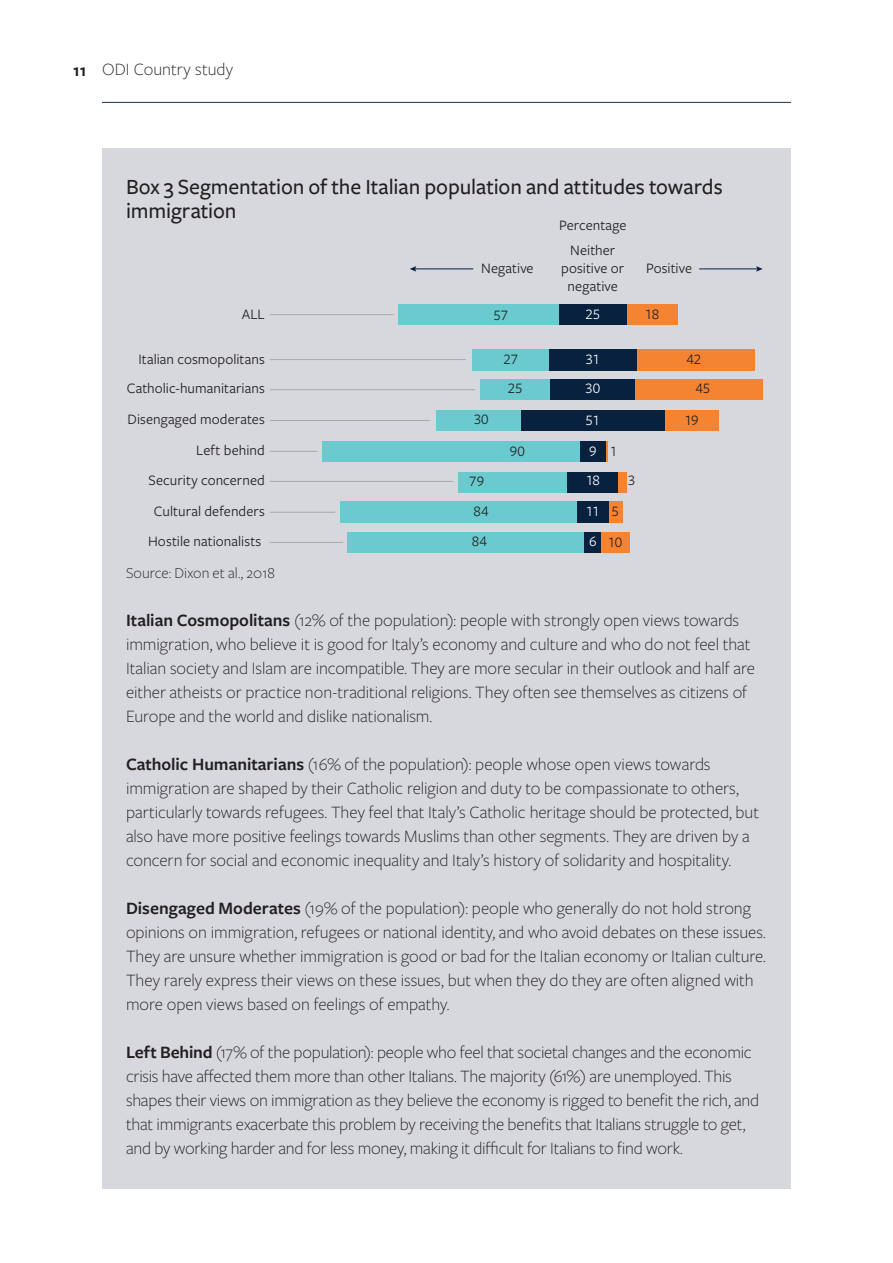
<style>
.page{position:relative;width:893px;height:1263px;background:#fff}
.page>*{position:absolute;margin:0;border:0;box-sizing:border-box;transform-origin:0 0}
.t1{font:500 22.5px/24px "Freight Sans Pro";letter-spacing:-.005em;color:#231f20}
.t2{font:300 18px/24px "Freight Sans Pro";letter-spacing:-.005em;color:#231f20}
.t3{font:300 15.75px "Freight Sans Pro";letter-spacing:.005em;color:#231f20}
.t4{font:15px/30.6px "Freight Sans Pro";letter-spacing:.005em;color:#231f20}
.t5{font:15px/30.5px "Freight Sans Pro";letter-spacing:-.035em;color:#fff}
.s1{font-weight:600}
</style>
<div class="page">
<hr style="left:102px;top:102px;width:689px;height:1px;background:#08213f">
<div style="left:102px;top:148px;width:689px;height:106px;background:#d7d7de"></div>
<div style="left:102px;top:222px;width:689px;height:367px;background:#d7d7de"></div>
<div style="left:102px;top:581px;width:689px;height:176px;background:#d7d7de"></div>
<div style="left:102px;top:725px;width:689px;height:176px;background:#d7d7de"></div>
<div style="left:102px;top:869px;width:689px;height:176px;background:#d7d7de"></div>
<div style="left:102px;top:1013px;width:689px;height:176px;background:#d7d7de"></div>
<div style="left:473px;top:349px;width:76px;height:21px;background:#6acacf"></div>
<div style="left:480px;top:380px;width:71px;height:20px;background:#6acacf"></div>
<div style="left:436px;top:410px;width:85px;height:21px;background:#6acacf"></div>
<div style="left:322px;top:441px;width:258px;height:20px;background:#6acacf"></div>
<div style="left:458px;top:472px;width:109px;height:20px;background:#6acacf"></div>
<div style="left:340px;top:501px;width:237px;height:22px;background:#6acacf"></div>
<div style="left:347px;top:532px;width:237px;height:20px;background:#6acacf"></div>
<div style="left:636px;top:349px;width:119px;height:21px;background:#f58432"></div>
<div style="left:398px;top:305px;width:161px;height:20px;background:#6acacf"></div>
<div style="left:627px;top:305px;width:50px;height:20px;background:#f58432"></div>
<div style="left:635px;top:380px;width:127px;height:20px;background:#f58432"></div>
<div style="left:665px;top:410px;width:53px;height:21px;background:#f58432"></div>
<hr style="left:605px;top:441px;width:3px;height:20px;background:#f58432">
<div style="left:618px;top:472px;width:8px;height:20px;background:#f58432"></div>
<div style="left:608px;top:501px;width:14px;height:22px;background:#f58432"></div>
<div style="left:601px;top:532px;width:28px;height:20px;background:#f58432"></div>
<div style="left:584px;top:532px;width:17px;height:20px;background:#08213f"></div>
<div style="left:577px;top:501px;width:31px;height:22px;background:#08213f"></div>
<div style="left:567px;top:472px;width:51px;height:20px;background:#08213f"></div>
<div style="left:580px;top:441px;width:25px;height:20px;background:#08213f"></div>
<div style="left:521px;top:410px;width:144px;height:21px;background:#08213f"></div>
<div style="left:550px;top:380px;width:85px;height:20px;background:#08213f"></div>
<div style="left:549px;top:349px;width:87px;height:21px;background:#08213f"></div>
<div style="left:559px;top:305px;width:68px;height:20px;background:#08213f"></div>
<hr style="left:699px;top:269px;width:59px;height:1px;background:#08213f">
<svg style="left:756px;top:266px;width:7px;height:6px"></svg>
<hr style="left:414px;top:269px;width:59px;height:1px;background:#08213f">
<svg style="left:410px;top:266px;width:6px;height:6px"></svg>
<hr style="left:270px;top:359px;width:196px;height:1px;background:#aaa9a9">
<hr style="left:270px;top:314px;width:124px;height:1px;background:#aaa9a9">
<hr style="left:270px;top:389px;width:205px;height:1px;background:#aaa9a9">
<hr style="left:270px;top:420px;width:160px;height:1px;background:#aaa9a9">
<hr style="left:270px;top:451px;width:47px;height:1px;background:#aaa9a9">
<hr style="left:270px;top:481px;width:183px;height:1px;background:#aaa9a9">
<hr style="left:270px;top:512px;width:65px;height:1px;background:#aaa9a9">
<hr style="left:270px;top:542px;width:73px;height:1px;background:#aaa9a9">
<p class="t2" style="left:73px;top:57px;width:161px"><span class="s1">11</span> ODI Country study</p>
<p class="t1" style="left:126px;top:173px;width:598px">Box 3 Segmentation of the Italian population and attitudes towards immigration</p>
<p class="t4" style="left:559px;top:209px;width:69px">Percentage</p>
<p class="t4" style="left:242px;top:299px;width:25px">ALL</p>
<p class="t4" style="left:561px;top:241px;width:65px;line-height:18px;text-align:center">Neither positive or negative</p>
<p class="t5" style="left:585px;top:299px;width:16px">25</p>
<p class="t4" style="left:645px;top:299px;width:16px">18</p>
<p class="t4" style="left:481px;top:252px;width:54px">Negative</p>
<p class="t4" style="left:646px;top:252px;width:48px">Positive</p>
<p class="t4" style="left:493px;top:299px;width:16px">57</p>
<p class="t4" style="left:138px;top:343px;width:128px">Italian cosmopolitans</p>
<p class="t5" style="left:585px;top:343px;width:17px;line-height:29.4px">31<br>30</p>
<p class="t5" style="left:586px;top:404px;width:16px;line-height:31px">51<br>9</p>
<p class="t5" style="left:586px;top:465px;width:16px;text-align:justify">18<br>11<br>6</p>
<p class="t4" style="left:504px;top:343px;width:16px">27</p>
<p class="t4" style="left:686px;top:343px;width:16px">42</p>
<p class="t4" style="left:127px;top:372px;width:139px;text-align:right">Catholic-humanitarians<br>Disengaged moderates<br>Left behind<br>Security concerned<br>Cultural defenders<br>Hostile nationalists</p>
<p class="t3" style="left:126px;top:562px;width:150px">Source: Dixon et al., 2018</p>
<p class="t2" style="left:126px;top:607px;width:631px"><span class="s1">Italian Cosmopolitans</span> (12% of the population): people with strongly open views towards immigration, who believe it is good for Italy’s economy and culture and who do not feel that Italian society and Islam are incompatible. They are more secular in their outlook and half are either atheists or practice non-traditional religions. They often see themselves as citizens of Europe and the world and dislike nationalism.</p>
<p class="t2" style="left:126px;top:751px;width:635px"><span class="s1">Catholic Humanitarians</span> (16% of the population): people whose open views towards immigration are shaped by their Catholic religion and duty to be compassionate to others, particularly towards refugees. They feel that Italy’s Catholic heritage should be protected, but also have more positive feelings towards Muslims than other segments. They are driven by a concern for social and economic inequality and Italy’s history of solidarity and hospitality.</p>
<p class="t2" style="left:126px;top:895px;width:642px"><span class="s1">Disengaged Moderates</span> (19% of the population): people who generally do not hold strong opinions on immigration, refugees or national identity, and who avoid debates on these issues.<br>They are unsure whether immigration is good or bad for the Italian economy or Italian culture.<br>They rarely express their views on these issues, but when they do they are often aligned with more open views based on feelings of empathy.</p>
<p class="t2" style="left:126px;top:1039px;width:635px"><span class="s1">Left Behind</span> (17% of the population): people who feel that societal changes and the economic crisis have affected them more than other Italians. The majority (61%) are unemployed. This shapes their views on immigration as they believe the economy is rigged to benefit the rich, and that immigrants exacerbate this problem by receiving the benefits that Italians struggle to get, and by working harder and for less money, making it difficult for Italians to find work.</p>
<p class="t4" style="left:508px;top:372px;width:16px">25</p>
<p class="t4" style="left:684px;top:372px;width:27px;line-height:31.8px;text-indent:11px">45<br>19</p>
<p class="t4" style="left:474px;top:403px;width:17px">30</p>
<p class="t4" style="left:510px;top:435px;width:17px">90</p>
<p class="t4" style="left:610px;top:435px;width:9px">1</p>
<p class="t4" style="left:628px;top:465px;width:9px">3</p>
<p class="t4" style="left:469px;top:465px;width:21px">79<br>84</p>
<p class="t4" style="left:472px;top:525px;width:17px">84</p>
<p class="t4" style="left:608px;top:496px;width:16px">5<br>10</p>
</div>
